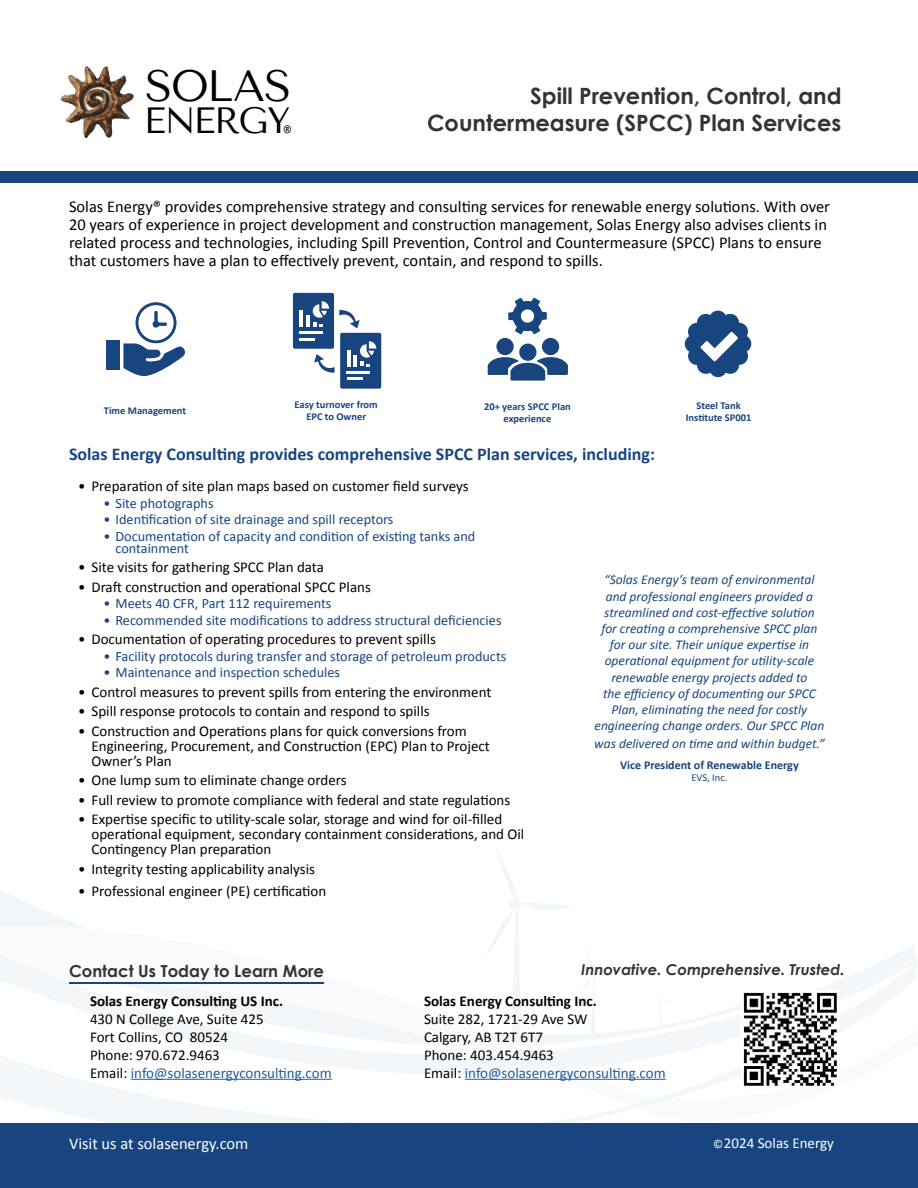
<style>
.page{position:relative;width:918px;height:1188px;background:#fff}
.page>*{position:absolute;margin:0;border:0;box-sizing:border-box;transform-origin:0 0}
.t1{font:43.65px "Tenor Sans";letter-spacing:-.025em;color:#000}
.t2{font:36.45px "Tenor Sans";letter-spacing:-.03em;color:#000}
.t3{font:700 22.5px/27px "Century Gothic";color:#333;text-align:right}
.t4{font:300 21.45px "Calibri";color:#000;scale:.91 1}
.t5{font:700 18px "Calibri";color:#184580}
.t6{font:16.5px/18px "Calibri";color:#000}
.t7{font:700 16.5px "Century Gothic";color:#333}
.t8{font:16.5px "Calibri";color:#fff}
.t9{font:15px/18px "Calibri";color:#000}
.t10{font:700 15px "Calibri";color:#000}
.t11{font:italic 700 15px "Century Gothic";color:#333}
.t12{font:15px "Calibri";color:#fff}
.t13{font:14.25px/12px "Calibri";color:#184580}
.t14{font:italic 13.5px/16.2px "Calibri";color:#184580;text-align:center}
.t15{font:700 12px "Calibri";color:#184580}
.t16{font:700 10.5px/12px "Calibri";color:#184580;text-align:center}
.t17{font:10.5px "Calibri";color:#184580}
.s1{color:#205d9e}
.s2{font-size:12px}
</style>
<div class="page">
<svg style="left:0;top:908px;width:917px;height:55px"></svg>
<svg style="left:0;top:963px;width:917px;height:160px"></svg>
<svg style="left:655px;top:990px;width:16px;height:39px"></svg>
<svg style="left:484px;top:852px;width:88px;height:187px"></svg>
<svg style="left:579px;top:947px;width:40px;height:89px"></svg>
<div style="left:0;top:171px;width:918px;height:12px;background:#184580"></div>
<svg style="left:685px;top:311px;width:66px;height:66px"></svg>
<div style="left:106px;top:341px;width:14px;height:29px;background:#184580"></div>
<svg style="left:123px;top:302px;width:62px;height:74px"></svg>
<div style="left:340px;top:333px;width:41px;height:56px;background:#184580;border-radius:2px"></div>
<hr style="left:347px;top:350px;width:3px;height:16px;background:#fff">
<hr style="left:353px;top:355px;width:4px;height:11px;background:#fff">
<hr style="left:347px;top:372px;width:23px;height:2px;background:#fff">
<svg style="left:347px;top:378px;width:15px;height:2px"></svg>
<svg style="left:360px;top:341px;width:16px;height:25px"></svg>
<div style="left:293px;top:293px;width:41px;height:56px;background:#184580;border-radius:2px"></div>
<hr style="left:300px;top:310px;width:3px;height:16px;background:#fff">
<hr style="left:306px;top:315px;width:4px;height:11px;background:#fff">
<hr style="left:300px;top:332px;width:23px;height:2px;background:#fff">
<svg style="left:300px;top:338px;width:15px;height:2px"></svg>
<svg style="left:313px;top:301px;width:16px;height:25px"></svg>
<svg style="left:339px;top:310px;width:21px;height:19px"></svg>
<svg style="left:314px;top:354px;width:21px;height:19px"></svg>
<div style="left:519px;top:344px;width:17px;height:17px;background:#184580;border-radius:50%"></div>
<div style="left:496px;top:338px;width:18px;height:17px;background:#184580;border-radius:50%"></div>
<div style="left:542px;top:338px;width:17px;height:17px;background:#184580;border-radius:50%"></div>
<svg style="left:488px;top:357px;width:80px;height:24px"></svg>
<svg style="left:508px;top:298px;width:39px;height:36px"></svg>
<hr style="left:69px;top:982px;width:255px;height:2px;background:#184580">
<hr style="left:131px;top:1079px;width:201px;height:1px;background:#205d9e">
<hr style="left:465px;top:1079px;width:201px;height:1px;background:#205d9e">
<img style="left:741px;top:990px;width:97px;height:97px">
<div style="left:0;top:1123px;width:918px;height:65px;background:#184580"></div>
<img style="left:60px;top:66px;width:74px;height:73px">
<h1 class="t1" style="left:145px;top:60px;width:148px">SOLAS</h1>
<h3 class="t4" style="left:283px;top:120px;width:12px">Æ</h3>
<h2 class="t2" style="left:144px;top:99px;width:148px">ENERGY</h2>
<h3 class="t3" style="left:427px;top:84px;width:416px">Spill Prevention, Control, and<br>Countermeasure (SPCC) Plan Services</h3>
<p class="t6" style="left:69px;top:198px;width:763px">Solas Energy® provides comprehensive strategy and consulting services for renewable energy solutions. With over 20 years of experience in project development and construction management, Solas Energy also advises clients in related process and technologies, including Spill Prevention, Control and Countermeasure (SPCC) Plans to ensure that customers have a plan to effectively prevent, contain, and respond to spills.</p>
<p class="t16" style="left:104px;top:404px;width:84px">Time Management</p>
<p class="t16" style="left:295px;top:399px;width:85px">Easy turnover from<br>EPC to Owner</p>
<p class="t16" style="left:484px;top:400px;width:88px">20+ years SPCC Plan experience</p>
<p class="t5" style="left:69px;top:443px;width:588px">Solas Energy Consulting provides comprehensive SPCC Plan services, including:</p>
<p class="t16" style="left:686px;top:400px;width:67px">Steel Tank<br>Institute SP001</p>
<p class="t9" style="left:78px;top:478px;width:392px">• Preparation of site plan maps based on customer field surveys</p>
<p class="t13" style="left:104px;top:498px;width:112px">• Site photographs</p>
<p class="t13" style="left:103px;top:515px;width:292px">• Identification of site drainage and spill receptors</p>
<p class="t13" style="left:115px;top:531px;width:361px;text-indent:-12px">• Documentation of capacity and condition of existing tanks and containment</p>
<p class="t9" style="left:78px;top:559px;width:247px">• Site visits for gathering SPCC Plan data</p>
<p class="t9" style="left:78px;top:579px;width:294px">• Draft construction and operational SPCC Plans</p>
<p class="t13" style="left:104px;top:599px;width:230px">• Meets 40 CFR, Part 112 requirements</p>
<p class="t13" style="left:103px;top:615px;width:400px">• Recommended site modifications to address structural deficiencies</p>
<p class="t9" style="left:78px;top:631px;width:360px">• Documentation of operating procedures to prevent spills</p>
<p class="t13" style="left:104px;top:651px;width:404px">• Facility protocols during transfer and storage of petroleum products</p>
<p class="t13" style="left:103px;top:668px;width:238px">• Maintenance and inspection schedules</p>
<p class="t9" style="left:78px;top:684px;width:415px">• Control measures to prevent spills from entering the environment</p>
<p class="t9" style="left:78px;top:703px;width:353px">• Spill response protocols to contain and respond to spills</p>
<p class="t9" style="left:92px;top:724px;width:400px;line-height:15px;text-indent:-14px">• Construction and Operations plans for quick conversions from<br>Engineering, Procurement, and Construction (EPC) Plan to Project<br>Owner’s Plan</p>
<p class="t9" style="left:78px;top:772px;width:270px">• One lump sum to eliminate change orders</p>
<p class="t9" style="left:78px;top:792px;width:434px">• Full review to promote compliance with federal and state regulations</p>
<p class="t9" style="left:92px;top:813px;width:434px;line-height:15px;text-indent:-14px">• Expertise specific to utility-scale solar, storage and wind for oil-filled operational equipment, secondary containment considerations, and Oil<br>Contingency Plan preparation</p>
<p class="t9" style="left:78px;top:861px;width:239px">• Integrity testing applicability analysis</p>
<p class="t9" style="left:78px;top:883px;width:250px">• Professional engineer (PE) certification</p>
<p class="t7" style="left:69px;top:964px;width:257px">Contact Us Today to Learn More</p>
<p class="t14" style="left:595px;top:573px;width:231px">“Solas Energy’s team of environmental and professional engineers provided a streamlined and cost-effective solution<br>for creating a comprehensive SPCC plan for our site. Their unique expertise in operational equipment for utility-scale renewable energy projects added to<br>the efÏciency of documenting our SPCC Plan, eliminating the need for costly engineering change orders. Our SPCC Plan</p>
<p class="t14" style="left:594px;top:735px;width:232px">was delivered on time and within budget.”</p>
<p class="t15" style="left:620px;top:758px;width:180px">Vice President of Renewable Energy</p>
<p class="t17" style="left:691px;top:771px;width:38px">EVS, Inc.</p>
<p class="t11" style="left:581px;top:964px;width:265px">Innovative. Comprehensive. Trusted.</p>
<p class="t10" style="left:90px;top:991px;width:195px">Solas Energy Consulting US Inc.</p>
<p class="t9" style="left:90px;top:1010px;width:243px">430 N College Ave, Suite 425<br>Fort Collins, CO 80524<br>Phone: 970.672.9463<br>Email: <span class="s1">info@solasenergyconsulting.com</span></p>
<p class="t8" style="left:69px;top:1133px;width:181px">Visit us at solasenergy.com</p>
<p class="t10" style="left:424px;top:991px;width:174px">Solas Energy Consulting Inc.</p>
<p class="t9" style="left:424px;top:1010px;width:243px">Suite 282, 1721-29 Ave SW<br>Calgary, AB T2T 6T7<br>Phone: 403.454.9463<br>Email: <span class="s1">info@solasenergyconsulting.com</span></p>
<p class="t12" style="left:713px;top:1138px;width:122px"><span class="s2">©</span>2024 Solas Energy</p>
</div>
